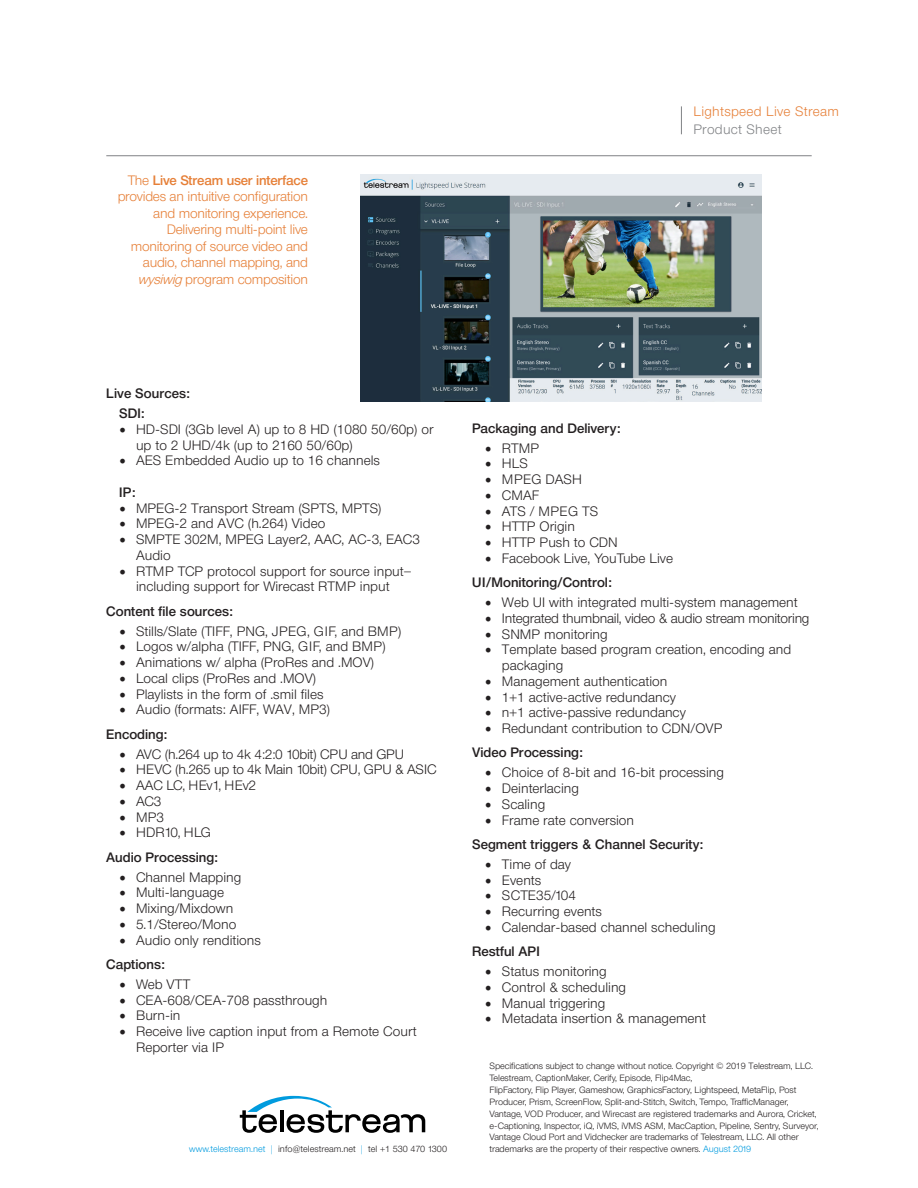
<style>
.page{position:relative;width:918px;height:1188px;background:#fff}
.page>*{position:absolute;margin:0;border:0;box-sizing:border-box;transform-origin:0 0}
.t1{font:300 13.5px/15.8px "Neue Helvetica BQ";color:#231f20}
.t2{font:300 13.5px/16.5px "Neue Helvetica BQ";letter-spacing:-.02em;color:#e67f37;text-align:right}
.t3{font:500 13.5px "Neue Helvetica BQ";color:#231f20}
.t4{font:300 13.5px "Neue Helvetica BQ";letter-spacing:-.02em;color:#231f20}
.t5{font:300 13.5px "Neue Helvetica BQ";letter-spacing:.02em;color:#e67f37}
.t6{font:300 13.5px "Neue Helvetica BQ";letter-spacing:.02em;color:#808285}
.t7{font:300 9px/11.9px "Neue Helvetica BQ";letter-spacing:-.01em;color:#231f20}
.s1{font-weight:500}
.s2{font-style:italic}
.s3{font-family:"Minion Pro";font-weight:400;font-size:18px}
.s4{color:#009bdf}
</style>
<div class="page">
<svg style="left:240px;top:1096px;width:185px;height:37px"></svg>
<img style="left:360px;top:174px;width:401px;height:228px">
<hr style="left:106px;top:155px;width:706px;height:1px;background:#808285">
<svg style="left:681px;top:106px;width:1px;height:28px"></svg>
<p class="t2" style="left:118px;top:172px;width:192px">The <span class="s1">Live Stream user interface </span>provides an intuitive configuration and monitoring experience.<br>Delivering multi-point live monitoring of source video and audio, channel mapping, and <span class="s2">wysiwig</span>program composition</p>
<p class="t5" style="left:694px;top:103px;width:147px">Lightspeed Live Stream</p>
<p class="t6" style="left:694px;top:121px;width:90px">Product Sheet</p>
<p class="t3" style="left:106px;top:385px;width:85px">Live Sources:</p>
<p class="t3" style="left:119px;top:405px;width:27px">SDI:</p>
<p class="t1" style="left:136px;top:421px;width:299px;text-indent:-17px"><span class="s3">•</span> HD-SDI (3Gb level A) up to 8 HD (1080 50/60p) or up to 2 UHD/4k (up to 2160 50/60p)</p>
<p class="t1" style="left:119px;top:453px;width:263px"><span class="s3">•</span> AES Embedded Audio up to 16 channels</p>
<p class="t3" style="left:119px;top:484px;width:18px">IP:</p>
<p class="t1" style="left:119px;top:500px;width:264px"><span class="s3">•</span> MPEG-2 Transport Stream (SPTS, MPTS)</p>
<p class="t1" style="left:119px;top:516px;width:208px"><span class="s3">•</span> MPEG-2 and AVC (h.264) Video</p>
<p class="t1" style="left:136px;top:531px;width:285px;text-indent:-17px"><span class="s3">•</span> SMPTE 302M, MPEG Layer2, AAC, AC-3, EAC3<br>Audio</p>
<p class="t1" style="left:119px;top:563px;width:294px;text-align:center"><span class="s3">•</span> RTMP TCP protocol support for source input— including support for Wirecast RTMP input</p>
<p class="t3" style="left:106px;top:602px;width:128px">Content file sources:</p>
<p class="t1" style="left:119px;top:623px;width:284px"><span class="s3">•</span> Stills/Slate (TIFF, PNG, JPEG, GIF, and BMP)</p>
<p class="t1" style="left:119px;top:639px;width:268px"><span class="s3">•</span> Logos w/alpha (TIFF, PNG, GIF, and BMP)</p>
<p class="t1" style="left:119px;top:654px;width:257px"><span class="s3">•</span> Animations w/ alpha (ProRes and .MOV)</p>
<p class="t1" style="left:119px;top:670px;width:199px"><span class="s3">•</span> Local clips (ProRes and .MOV)</p>
<p class="t1" style="left:119px;top:686px;width:206px"><span class="s3">•</span> Playlists in the form of .smil files</p>
<p class="t1" style="left:119px;top:702px;width:213px"><span class="s3">•</span> Audio (formats: AIFF, WAV, MP3)</p>
<p class="t3" style="left:106px;top:725px;width:63px">Encoding:</p>
<p class="t4" style="left:119px;top:746px;width:287px"><span class="s3">•</span> AVC (h.264 up to 4k 4:2:0 10bit) CPU and GPU</p>
<p class="t4" style="left:119px;top:761px;width:319px"><span class="s3">•</span> HEVC (h.265 up to 4k Main 10bit) CPU, GPU &amp; ASIC</p>
<p class="t4" style="left:119px;top:777px;width:139px"><span class="s3">•</span> AAC LC, HEv1, HEv2</p>
<p class="t1" style="left:119px;top:793px;width:44px"><span class="s3">•</span> AC3</p>
<p class="t1" style="left:119px;top:809px;width:46px"><span class="s3">•</span> MP3</p>
<p class="t1" style="left:119px;top:825px;width:93px"><span class="s3">•</span> HDR10, HLG</p>
<p class="t3" style="left:106px;top:848px;width:113px">Audio Processing:</p>
<p class="t1" style="left:119px;top:869px;width:124px"><span class="s3">•</span> Channel Mapping</p>
<p class="t1" style="left:119px;top:885px;width:107px"><span class="s3">•</span> Multi-language</p>
<p class="t1" style="left:119px;top:900px;width:116px"><span class="s3">•</span> Mixing/Mixdown</p>
<p class="t1" style="left:119px;top:916px;width:119px"><span class="s3">•</span> 5.1/Stereo/Mono</p>
<p class="t1" style="left:119px;top:932px;width:143px"><span class="s3">•</span> Audio only renditions</p>
<p class="t3" style="left:106px;top:956px;width:60px">Captions:</p>
<p class="t1" style="left:119px;top:976px;width:73px"><span class="s3">•</span> Web VTT</p>
<p class="t1" style="left:119px;top:992px;width:210px"><span class="s3">•</span> CEA-608/CEA-708 passthrough</p>
<p class="t1" style="left:119px;top:1008px;width:63px"><span class="s3">•</span> Burn-in</p>
<p class="t1" style="left:136px;top:1023px;width:282px;text-indent:-17px"><span class="s3">•</span> Receive live caption input from a Remote Court<br>Reporter via IP</p>
<p class="t7" style="left:189px;top:1143px;width:259px"><span class="s4">www.telestream.net |</span> info@telestream.net <span class="s4">|</span> tel +1 530 470 1300</p>
<p class="t3" style="left:472px;top:419px;width:150px">Packaging and Delivery:</p>
<p class="t1" style="left:485px;top:440px;width:56px"><span class="s3">•</span> RTMP</p>
<p class="t1" style="left:485px;top:456px;width:44px"><span class="s3">•</span> HLS</p>
<p class="t1" style="left:485px;top:471px;width:98px"><span class="s3">•</span> MPEG DASH</p>
<p class="t1" style="left:485px;top:487px;width:56px"><span class="s3">•</span> CMAF</p>
<p class="t1" style="left:485px;top:503px;width:115px"><span class="s3">•</span> ATS / MPEG TS</p>
<p class="t1" style="left:485px;top:519px;width:92px"><span class="s3">•</span> HTTP Origin</p>
<p class="t1" style="left:485px;top:534px;width:134px"><span class="s3">•</span> HTTP Push to CDN</p>
<p class="t1" style="left:485px;top:550px;width:190px"><span class="s3">•</span> Facebook Live, YouTube Live</p>
<p class="t3" style="left:472px;top:574px;width:141px">UI/Monitoring/Control:</p>
<p class="t1" style="left:485px;top:594px;width:314px"><span class="s3">•</span> Web UI with integrated multi-system management</p>
<p class="t4" style="left:485px;top:610px;width:326px"><span class="s3">•</span> Integrated thumbnail, video &amp; audio stream monitoring</p>
<p class="t1" style="left:485px;top:626px;width:124px"><span class="s3">•</span> SNMP monitoring</p>
<p class="t1" style="left:502px;top:642px;width:291px;text-indent:-17px"><span class="s3">•</span> Template based program creation, encoding and packaging</p>
<p class="t1" style="left:485px;top:673px;width:184px"><span class="s3">•</span> Management authentication</p>
<p class="t1" style="left:485px;top:689px;width:193px"><span class="s3">•</span> 1+1 active-active redundancy</p>
<p class="t1" style="left:485px;top:705px;width:202px"><span class="s3">•</span> n+1 active-passive redundancy</p>
<p class="t1" style="left:485px;top:720px;width:239px"><span class="s3">•</span> Redundant contribution to CDN/OVP</p>
<p class="t3" style="left:472px;top:744px;width:112px">Video Processing:</p>
<p class="t1" style="left:485px;top:765px;width:241px"><span class="s3">•</span> Choice of 8-bit and 16-bit processing</p>
<p class="t1" style="left:485px;top:780px;width:96px"><span class="s3">•</span> Deinterlacing</p>
<p class="t1" style="left:485px;top:796px;width:62px"><span class="s3">•</span> Scaling</p>
<p class="t1" style="left:485px;top:812px;width:151px"><span class="s3">•</span> Frame rate conversion</p>
<p class="t3" style="left:472px;top:836px;width:232px">Segment triggers &amp; Channel Security:</p>
<p class="t1" style="left:485px;top:856px;width:88px"><span class="s3">•</span> Time of day</p>
<p class="t1" style="left:485px;top:872px;width:58px"><span class="s3">•</span> Events</p>
<p class="t1" style="left:485px;top:888px;width:93px"><span class="s3">•</span> SCTE35/104</p>
<p class="t1" style="left:485px;top:903px;width:119px"><span class="s3">•</span> Recurring events</p>
<p class="t1" style="left:485px;top:919px;width:232px"><span class="s3">•</span> Calendar-based channel scheduling</p>
<p class="t3" style="left:472px;top:943px;width:69px">Restful API</p>
<p class="t1" style="left:485px;top:963px;width:123px"><span class="s3">•</span> Status monitoring</p>
<p class="t1" style="left:485px;top:979px;width:143px"><span class="s3">•</span> Control &amp; scheduling</p>
<p class="t1" style="left:485px;top:995px;width:122px"><span class="s3">•</span> Manual triggering</p>
<p class="t1" style="left:485px;top:1011px;width:223px"><span class="s3">•</span> Metadata insertion &amp; management</p>
<p class="t7" style="left:490px;top:1060px;width:325px">Specifications subject to change without notice. Copyright © 2019 Telestream, LLC.</p>
<p class="t7" style="left:490px;top:1072px;width:204px">Telestream, CaptionMaker, Cerify, Episode, Flip4Mac,</p>
<p class="t7" style="left:490px;top:1084px;width:330px">FlipFactory, Flip Player, Gameshow, GraphicsFactory, Lightspeed, MetaFlip, Post Producer, Prism, ScreenFlow, Split-and-Stitch, Switch, Tempo, TrafficManager, Vantage, VOD Producer, and Wirecast are registered trademarks and Aurora, Cricket, e-Captioning, Inspector, iQ, iVMS, iVMS ASM, MacCaption, Pipeline, Sentry, Surveyor, Vantage Cloud Port and Vidchecker are trademarks of Telestream, LLC. All other trademarks are the property of their respective owners. <span class="s4">August 2019</span></p>
</div>
